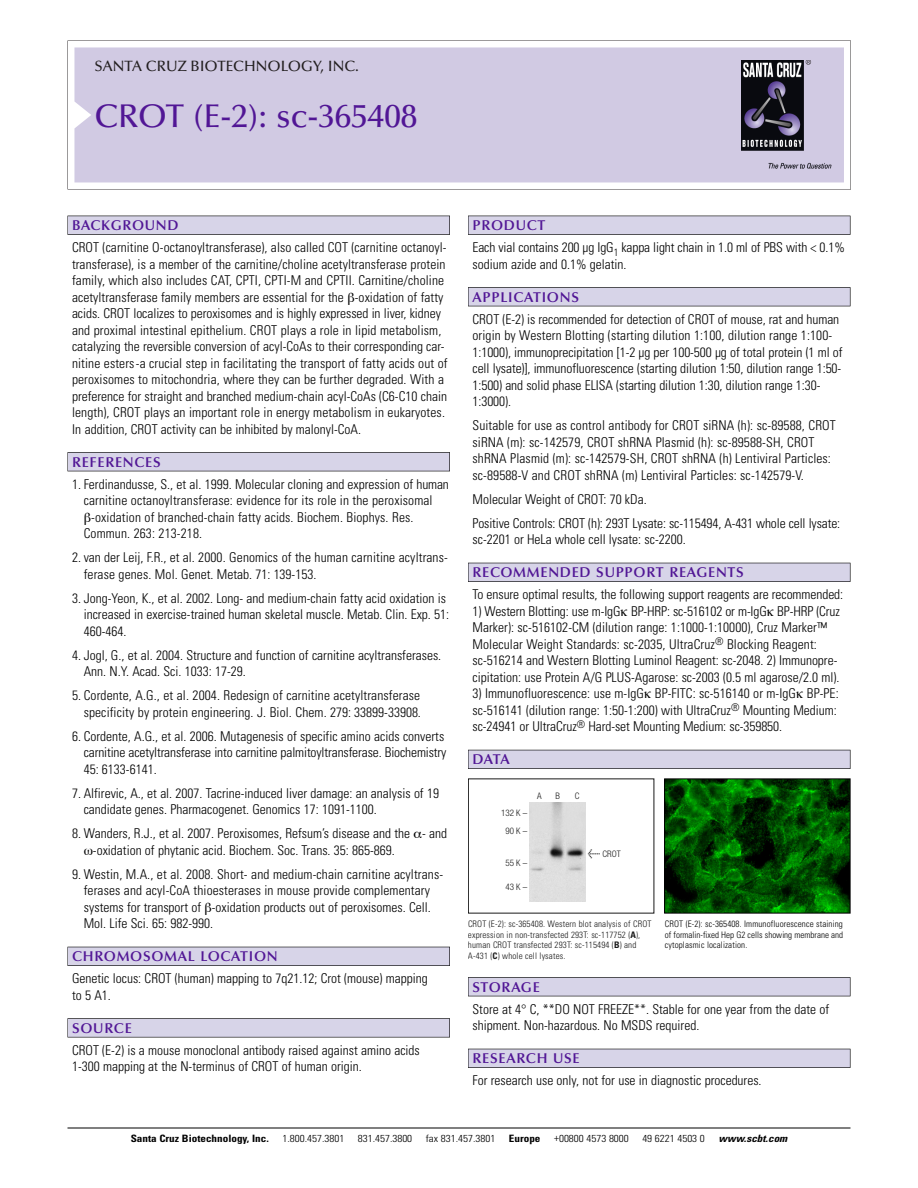
<style>
.page{position:relative;width:918px;height:1188px;background:#fff}
.page>*{position:absolute;margin:0;border:0;box-sizing:border-box;transform-origin:0 0}
.t1{font:500 33px "Optima";color:#511695}
.t2{font:500 15px "Optima";color:#231f20}
.t3{font:600 14.25px "Optima";letter-spacing:.05em;color:#511695}
.t4{font:300 condensed 13.5px/16.5px "Univers";color:#000}
.t5{font:300 condensed 10.2px "Univers";color:#000;scale:1.1 1}
.t6{font:700 condensed 10.2px "Univers";color:#000;scale:1.1 1}
.t7{font:italic 700 condensed 10.2px "Univers";color:#000;scale:1.1 1}
.t8{font:300 condensed 9px/10.5px "Univers";letter-spacing:.015em;color:#191919}
.t9{font:300 condensed 9px/10.5px "Univers";letter-spacing:.015em;color:#000;text-align:justify}
.t10{font:300 condensed 9px/18.1px "Helvetica Neue";color:#191919;text-align:center}
.s1{font-family:"Meta Plus";font-weight:400;font-stretch:normal;font-size:10.5px}
.s2{font-weight:700}
</style>
<div class="page">
<svg style="left:68px;top:40px;width:783px;height:149px"></svg>
<div style="left:74px;top:47px;width:770px;height:135px;background:#d1cae3"></div>
<img style="left:741px;top:60px;width:90px;height:108px">
<div style="left:68px;top:216px;width:382px;height:19px;background:#535256"></div>
<div style="left:68px;top:216px;width:381px;height:18px;background:#d7d4e8"></div>
<div style="left:68px;top:452px;width:382px;height:19px;background:#515155"></div>
<div style="left:68px;top:453px;width:381px;height:18px;background:#d7d4e8"></div>
<div style="left:68px;top:947px;width:382px;height:19px;background:#515057"></div>
<div style="left:68px;top:947px;width:381px;height:18px;background:#d7d4e8"></div>
<div style="left:68px;top:1018px;width:382px;height:19px;background:#575659"></div>
<div style="left:68px;top:1019px;width:381px;height:18px;background:#d7d4e8"></div>
<div style="left:468px;top:216px;width:382px;height:19px;background:#535256"></div>
<div style="left:468px;top:216px;width:382px;height:18px;background:#d7d4e8"></div>
<div style="left:468px;top:287px;width:382px;height:19px;background:#515155"></div>
<div style="left:468px;top:288px;width:382px;height:18px;background:#d7d4e8"></div>
<div style="left:468px;top:563px;width:382px;height:19px;background:#515057"></div>
<div style="left:468px;top:563px;width:382px;height:18px;background:#d7d4e8"></div>
<div style="left:468px;top:750px;width:382px;height:19px;background:#535259"></div>
<div style="left:468px;top:750px;width:382px;height:18px;background:#d7d4e8"></div>
<div style="left:468px;top:977px;width:382px;height:19px;background:#515155"></div>
<div style="left:468px;top:978px;width:382px;height:18px;background:#d7d4e8"></div>
<div style="left:468px;top:1049px;width:382px;height:19px;background:#515057"></div>
<div style="left:468px;top:1049px;width:382px;height:18px;background:#d7d4e8"></div>
<hr style="left:68px;top:1128px;width:782px;height:1px;background:#000">
<img style="left:529px;top:803px;width:57px;height:99px">
<img style="left:666px;top:780px;width:182px;height:132px">
<div style="left:664px;top:778px;width:186px;height:136px;border:1px solid #000"></div>
<p class="t2" style="left:94px;top:60px;width:266px">SANTA CRUZ BIOTECHNOLOGY, INC.</p>
<p class="t1" style="left:94px;top:102px;width:324px">CROT (E-2): sc-365408</p>
<p class="t3" style="left:72px;top:219px;width:108px">BACKGROUND</p>
<p class="t4" style="left:72px;top:240px;width:377px">CROT (carnitine O-octanoyltransferase), also called COT (carnitine octanoyl&shy;transferase), is a member of the carnitine/choline acetyltransferase protein family, which also includes CAT, CPTI, CPTI-M and CPTII. Carnitine/choline acetyltransferase family members are essential for the -oxidation of fatty acids. CROT localizes to peroxisomes and is highly expressed in liver, kidney and proximal intestinal epithelium. CROT plays a role in lipid metabolism, catalyzing the reversible conversion of acyl-CoAs to their corresponding car&shy;nitine esters-a crucial step in facilitating the transport of fatty acids out of peroxisomes to mitochondria, where they can be further degraded. With a preference for straight and branched medium-chain acyl-CoAs (C6-C10 chain length), CROT plays an important role in energy metabolism in eukaryotes.<br>In addition, CROT activity can be inhibited by malonyl-CoA.</p>
<p class="t3" style="left:72px;top:456px;width:90px">REFERENCES</p>
<p class="t4" style="left:72px;top:477px;width:378px">1. Ferdinandusse, S., et al. 1999. Molecular cloning and expression of human</p>
<p class="t4" style="left:84px;top:493px;width:350px">carnitine octanoyltransferase: evidence for its role in the peroxisomal</p>
<p class="t4" style="left:91px;top:510px;width:324px">-oxidation of branched-chain fatty acids. Biochem. Biophys. Res.</p>
<p class="t4" style="left:84px;top:526px;width:120px">Commun. 263: 213-218.</p>
<p class="t4" style="left:84px;top:550px;width:366px;text-indent:-12px">2. van der Leij, F.R., et al. 2000. Genomics of the human carnitine acyltrans&shy;ferase genes. Mol. Genet. Metab. 71: 139-153.</p>
<p class="t4" style="left:84px;top:591px;width:367px;text-indent:-12px">3. Jong-Yeon, K., et al. 2002. Long- and medium-chain fatty acid oxidation is increased in exercise-trained human skeletal muscle. Metab. Clin. Exp. 51:<br>460-464.</p>
<p class="t4" style="left:84px;top:648px;width:359px;text-indent:-12px">4. Jogl, G., et al. 2004. Structure and function of carnitine acyltransferases.<br>Ann. N.Y. Acad. Sci. 1033: 17-29.</p>
<p class="t4" style="left:72px;top:688px;width:350px;text-align:right">5. Cordente, A.G., et al. 2004. Redesign of carnitine acetyltransferase specificity by protein engineering. J. Biol. Chem. 279: 33899-33908.</p>
<p class="t4" style="left:84px;top:729px;width:364px;text-indent:-12px">6. Cordente, A.G., et al. 2006. Mutagenesis of specific amino acids converts carnitine acetyltransferase into carnitine palmitoyltransferase. Biochemistry<br>45: 6133-6141.</p>
<p class="t4" style="left:84px;top:786px;width:357px;text-indent:-12px">7. Alfirevic, A., et al. 2007. Tacrine-induced liver damage: an analysis of 19 candidate genes. Pharmacogenet. Genomics 17: 1091-1100.</p>
<p class="t4" style="left:93px;top:826px;width:356px;text-indent:-21px">8. Wanders, R.J., et al. 2007. Peroxisomes, Refsum’s disease and the - and -oxidation of phytanic acid. Biochem. Soc. Trans. 35: 865-869.</p>
<p class="t4" style="left:84px;top:867px;width:361px;text-indent:-12px">9. Westin, M.A., et al. 2008. Short- and medium-chain carnitine acyltrans&shy;ferases and acyl-CoA thioesterases in mouse provide complementary systems for transport of -oxidation products out of peroxisomes. Cell.<br>Mol. Life Sci. 65: 982-990.</p>
<p class="t3" style="left:72px;top:950px;width:207px">CHROMOSOMAL LOCATION</p>
<p class="t4" style="left:72px;top:972px;width:357px">Genetic locus: CROT (human) mapping to 7q21.12; Crot (mouse) mapping to 5 A1.</p>
<p class="t3" style="left:72px;top:1022px;width:61px">SOURCE</p>
<p class="t4" style="left:72px;top:1043px;width:349px">CROT (E-2) is a mouse monoclonal antibody raised against amino acids<br>1-300 mapping at the N-terminus of CROT of human origin.</p>
<p class="t3" style="left:473px;top:219px;width:74px">PRODUCT</p>
<p class="t4" style="left:473px;top:240px;width:374px">Each vial contains 200 µg IgG<sub>1</sub> kappa light chain in 1.0 ml of PBS with &lt; 0.1% sodium azide and 0.1% gelatin.</p>
<p class="t3" style="left:473px;top:291px;width:108px">APPLICATIONS</p>
<p class="t4" style="left:473px;top:312px;width:372px">CROT (E-2) is recommended for detection of CROT of mouse, rat and human origin by Western Blotting (starting dilution 1:100, dilution range 1:100- 1:1000), immunoprecipitation [1-2 µg per 100-500 µg of total protein (1 ml of cell lysate)], immunofluorescence (starting dilution 1:50, dilution range 1:50- 1:500) and solid phase ELISA (starting dilution 1:30, dilution range 1:30- 1:3000).</p>
<p class="t4" style="left:473px;top:418px;width:365px">Suitable for use as control antibody for CROT siRNA (h): sc-89588, CROT siRNA (m): sc-142579, CROT shRNA Plasmid (h): sc-89588-SH, CROT shRNA Plasmid (m): sc-142579-SH, CROT shRNA (h) Lentiviral Particles: sc-89588-V and CROT shRNA (m) Lentiviral Particles: sc-142579-V.</p>
<p class="t4" style="left:473px;top:492px;width:176px">Molecular Weight of CROT: 70 kDa.</p>
<p class="t4" style="left:473px;top:516px;width:369px">Positive Controls: CROT (h): 293T Lysate: sc-115494, A-431 whole cell lysate: sc-2201 or HeLa whole cell lysate: sc-2200.</p>
<p class="t3" style="left:473px;top:566px;width:273px">RECOMMENDED SUPPORT REAGENTS</p>
<p class="t4" style="left:473px;top:588px;width:372px">To ensure optimal results, the following support reagents are recommended:</p>
<p class="t4" style="left:473px;top:604px;width:369px">1) Western Blotting: use m-IgG BP-HRP: sc-516102 or m-IgG BP-HRP (Cruz Marker): sc-516102-CM (dilution range: 1:1000-1:10000), Cruz Marker™ Molecular Weight Standards: sc-2035, UltraCruz<sup>®</sup> Blocking Reagent: sc-516214 and Western Blotting Luminol Reagent: sc-2048. 2) Immunopre&shy;cipitation: use Protein A/G PLUS-Agarose: sc-2003 (0.5 ml agarose/2.0 ml).</p>
<p class="t4" style="left:473px;top:687px;width:368px">3) Immunofluorescence: use m-IgG BP-FITC: sc-516140 or m-IgG BP-PE: sc-516141 (dilution range: 1:50-1:200) with UltraCruz<sup>®</sup> Mounting Medium: sc-24941 or UltraCruz<sup>®</sup> Hard-set Mounting Medium: sc-359850.</p>
<p class="t3" style="left:473px;top:753px;width:39px">DATA</p>
<p class="t10" style="left:501px;top:804px;width:28px">132 K –<br>90K–</p>
<p class="t10" style="left:505px;top:855px;width:23px">55K–</p>
<p class="t10" style="left:505px;top:879px;width:23px">43K–</p>
<p class="t10" style="left:537px;top:788px;width:6px">A</p>
<p class="t10" style="left:555px;top:788px;width:6px">B</p>
<p class="t10" style="left:575px;top:788px;width:6px">C</p>
<p class="t10" style="left:588px;top:845px;width:34px"><span class="s1">&lt;</span> CROT</p>
<p class="t8" style="left:468px;top:920px;width:185px">CROT (E-2): sc-365408. Western blot analysis of CROT expression in non-transfected 293T: sc-117752 (<span class="s2">A</span>), human CROT transfected 293T: sc-115494 (<span class="s2">B</span>) and A-431 (<span class="s2">C</span>) whole cell lysates.</p>
<p class="t9" style="left:665px;top:920px;width:180px">CROT (E-2): sc-365408. Immunofluorescence staining of formalin-fixed Hep G2 cells showing membrane and cytoplasmic localization.</p>
<p class="t3" style="left:473px;top:981px;width:69px">STORAGE</p>
<p class="t4" style="left:473px;top:1002px;width:358px">Store at 4° C, **DO NOT FREEZE**. Stable for one year from the date of shipment. Non-hazardous. No MSDS required.</p>
<p class="t3" style="left:473px;top:1052px;width:109px">RESEARCH USE</p>
<p class="t4" style="left:473px;top:1074px;width:291px">For research use only, not for use in diagnostic procedures.</p>
<p class="t6" style="left:131px;top:1135px;width:127px">Santa Cruz Biotechnology, Inc.</p>
<p class="t5" style="left:282px;top:1135px;width:58px">1.800.457.3801</p>
<p class="t5" style="left:358px;top:1135px;width:51px">831.457.3800</p>
<p class="t5" style="left:426px;top:1135px;width:65px">fax 831.457.3801</p>
<p class="t6" style="left:509px;top:1135px;width:30px">Europe</p>
<p class="t5" style="left:554px;top:1135px;width:69px">+00800 4573 8000</p>
<p class="t5" style="left:642px;top:1135px;width:58px">49 6221 4503 0</p>
<p class="t7" style="left:719px;top:1135px;width:66px">www.scbt.com</p>
</div>
